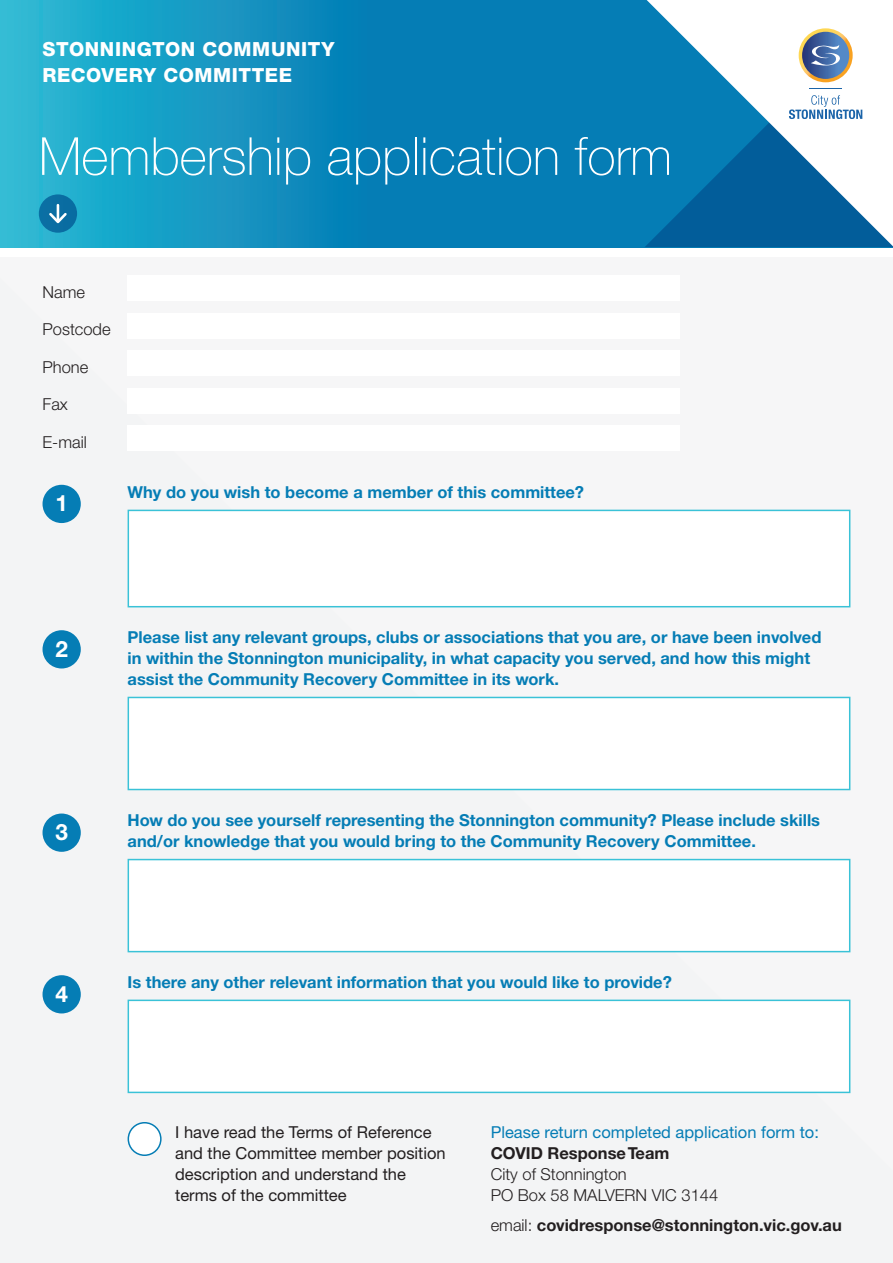
<style>
.page{position:relative;width:893px;height:1263px;background:#fff}
.page>*{position:absolute;margin:0;border:0;box-sizing:border-box;transform-origin:0 0}
.t1{font:100 52.5px "Helvetica Neue LT Std";color:#fff}
.t2{font:700 22.5px "Helvetica Neue LT Pro";color:#fff}
.t3{font:800 19.5px/25.5px "Helvetica Neue LT Pro";letter-spacing:.03em;color:#fff}
.t4{font:700 16.5px/21px "Helvetica Neue CE";color:#057db5}
.t5{font:16.5px/21px "Helvetica Neue";color:#231f20}
.t6{font:16.5px/21px "Helvetica Neue";color:#057db5}
.t7{font:700 16.5px "Helvetica Neue CE";color:#231f20}
.Text_Panels{font:300 16.5px "Helvetica Neue";color:#231f20}
.s1{font-family:"Helvetica Neue CE";font-weight:700;color:#231f20}
.s2{font-weight:300;color:#231f20}
.s3{font-family:"Helvetica Neue";font-weight:300}
</style>
<div class="page">
<div style="left:0;top:278px;width:893px;height:985px;background:#f3f4f5"></div>
<svg style="left:0;top:0;width:645px;height:247px;background:#0f8ebe"></svg>
<svg style="left:647px;top:0;width:246px;height:246px"></svg>
<hr style="left:809px;top:89px;width:33px;height:1px;background:#1b64a9">
<svg style="left:799px;top:28px;width:54px;height:54px"></svg>
<div style="left:802px;top:32px;width:47px;height:47px;background:linear-gradient(to right,#283676,#5b98d5);border-radius:24px"></div>
<svg style="left:811px;top:45px;width:30px;height:21px"></svg>
<svg style="left:789px;top:95px;width:73px;height:24px"></svg>
<div style="left:39px;top:194px;width:38px;height:39px;background:#0a6ea2;border-radius:50%"></div>
<svg style="left:49px;top:205px;width:18px;height:19px"></svg>
<div style="left:128px;top:275px;width:552px;height:26px;background:#fff"></div>
<div style="left:128px;top:313px;width:552px;height:25px;background:#fff"></div>
<div style="left:128px;top:350px;width:552px;height:26px;background:#fff"></div>
<div style="left:128px;top:388px;width:552px;height:25px;background:#fff"></div>
<div style="left:128px;top:425px;width:552px;height:26px;background:#fff"></div>
<div style="left:43px;top:485px;width:38px;height:38px;background:#057db5;border-radius:50%"></div>
<div style="left:128px;top:510px;width:722px;height:97px;background:#fff;border:2px solid #3ac2d7"></div>
<div style="left:43px;top:630px;width:38px;height:38px;background:#057db5;border-radius:50%"></div>
<div style="left:128px;top:697px;width:722px;height:93px;background:#fff;border:2px solid #3ac2d7"></div>
<div style="left:43px;top:813px;width:38px;height:39px;background:#057db5;border-radius:50%"></div>
<div style="left:128px;top:859px;width:722px;height:93px;background:#fff;border:2px solid #3ac2d7"></div>
<div style="left:43px;top:975px;width:38px;height:38px;background:#057db5;border-radius:50%"></div>
<div style="left:128px;top:999px;width:722px;height:94px;background:#fff;border:2px solid #3ac2d7"></div>
<div style="left:128px;top:1123px;width:33px;height:32px;background:#fff;border-radius:50%"></div>
<div style="left:128px;top:1122px;width:34px;height:34px;border:2px solid #057db5;border-radius:50%"></div>
<p class="t3" style="left:43px;top:37px;width:294px">STONNINGTON COMMUNITY<br>RECOVERY COMMITTEE</p>
<p class="t1" style="left:39px;top:126px;width:635px">Membership application form</p>
<p class="Text_Panels" style="left:43px;top:282px;width:44px">Name</p>
<p class="Text_Panels" style="left:43px;top:319px;width:70px">Postcode</p>
<p class="Text_Panels" style="left:43px;top:357px;width:47px">Phone</p>
<p class="Text_Panels" style="left:43px;top:394px;width:27px">Fax</p>
<p class="Text_Panels" style="left:43px;top:432px;width:46px">E-mail</p>
<p class="t2" style="left:55px;top:489px;width:14px">1</p>
<p class="t4" style="left:128px;top:481px;width:458px">Why do you wish to become a member of this committee?</p>
<p class="t2" style="left:55px;top:635px;width:14px">2</p>
<p class="t4" style="left:128px;top:627px;width:695px">Please list any relevant groups, clubs or associations that you are, or have been involved in within the Stonnington municipality, in what capacity you served, and how this might assist the Community Recovery Committee in its work.</p>
<p class="t2" style="left:55px;top:818px;width:14px">3</p>
<p class="t4" style="left:128px;top:810px;width:694px">How do you see yourself representing the Stonnington community? Please include skills and/or knowledge that you would bring to the Community Recovery Committee.</p>
<p class="t2" style="left:55px;top:980px;width:14px">4</p>
<p class="t4" style="left:128px;top:972px;width:546px">Is there any other relevant information that you would like to provide?</p>
<p class="t5" style="left:175px;top:1121px;width:272px">I have read the Terms of Reference and the Committee member position description and understand the terms of the committee</p>
<p class="t6" style="left:491px;top:1121px;width:330px">Please return completed application form to:<br><span class="s1">COVID Response Team<br></span><span class="s2">City of Stonnington<br>PO Box 58 MALVERN VIC 3144</span></p>
<p class="t7" style="left:491px;top:1214px;width:353px"><span class="s3">email:</span> covidresponse@stonnington.vic.gov.au</p>
</div>
